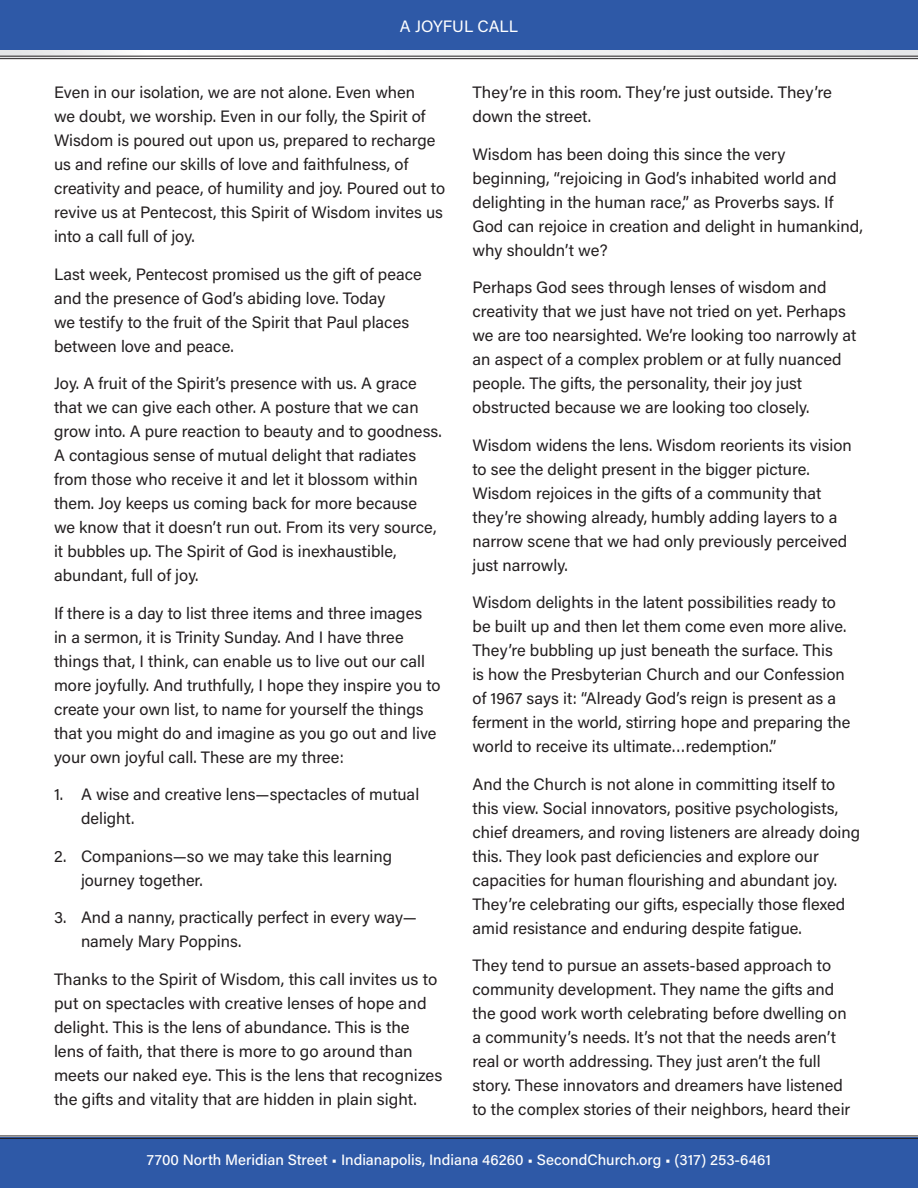
<style>
.page{position:relative;width:918px;height:1188px;background:#fff}
.page>*{position:absolute;margin:0;border:0;box-sizing:border-box;transform-origin:0 0}
.LIT_rack_body{font:16.5px/24px "Acumin Pro";color:#231f20}
.t1{font:16.5px "Acumin Variable Concept";color:#fff}
.t2{font:15px "Acumin Variable Concept";color:#fff}
</style>
<div class="page">
<svg style="left:0;top:1135px;width:918px;height:3px;background:#6f7b93"></svg>
<div style="left:0;top:1138px;width:918px;height:50px;background:#2e59a7"></div>
<svg style="left:0;top:56px;width:918px;height:3px"></svg>
<svg style="left:0;top:50px;width:918px;height:6px"></svg>
<div style="left:0;top:0;width:918px;height:50px;background:#2e59a7"></div>
<p class="t1" style="left:400px;top:15px;width:120px">A JOYFUL CALL</p>
<p class="LIT_rack_body" style="left:54px;top:80px;width:393px">Even in our isolation, we are not alone. Even when<br>we doubt, we worship. Even in our folly, the Spirit of Wisdom is poured out upon us, prepared to recharge us and refine our skills of love and faithfulness, of creativity and peace, of humility and joy. Poured out to revive us at Pentecost, this Spirit of Wisdom invites us into a call full of joy.</p>
<p class="LIT_rack_body" style="left:54px;top:261px;width:369px">Last week, Pentecost promised us the gift of peace and the presence of God’s abiding love. Today<br>we testify to the fruit of the Spirit that Paul places between love and peace.</p>
<p class="LIT_rack_body" style="left:54px;top:371px;width:389px">Joy. A fruit of the Spirit’s presence with us. A grace that we can give each other. A posture that we can grow into. A pure reaction to beauty and to goodness.<br>A contagious sense of mutual delight that radiates from those who receive it and let it blossom within them. Joy keeps us coming back for more because we know that it doesn’t run out. From its very source, it bubbles up. The Spirit of God is inexhaustible, abundant, full of joy.</p>
<p class="LIT_rack_body" style="left:54px;top:600px;width:388px">If there is a day to list three items and three images<br>in a sermon, it is Trinity Sunday. And I have three things that, I think, can enable us to live out our call more joyfully. And truthfully, I hope they inspire you to create your own list, to name for yourself the things that you might do and imagine as you go out and live your own joyful call. These are my three:</p>
<p class="LIT_rack_body" style="left:81px;top:782px;width:340px;text-indent:-27px">1. A wise and creative lens—spectacles of mutual delight.</p>
<p class="LIT_rack_body" style="left:81px;top:843px;width:313px;text-indent:-27px">2. Companions—so we may take this learning journey together.</p>
<p class="LIT_rack_body" style="left:81px;top:905px;width:337px;text-indent:-27px">3. And a nanny, practically perfect in every way— namely Mary Poppins.</p>
<p class="LIT_rack_body" style="left:54px;top:966px;width:390px">Thanks to the Spirit of Wisdom, this call invites us to put on spectacles with creative lenses of hope and delight. This is the lens of abundance. This is the lens of faith, that there is more to go around than meets our naked eye. This is the lens that recognizes the gifts and vitality that are hidden in plain sight.</p>
<p class="LIT_rack_body" style="left:472px;top:80px;width:361px">They’re in this room. They’re just outside. They’re down the street.</p>
<p class="LIT_rack_body" style="left:472px;top:141px;width:392px">Wisdom has been doing this since the very beginning, “rejoicing in God’s inhabited world and delighting in the human race,” as Proverbs says. If God can rejoice in creation and delight in humankind, why shouldn’t we?</p>
<p class="LIT_rack_body" style="left:472px;top:275px;width:386px">Perhaps God sees through lenses of wisdom and creativity that we just have not tried on yet. Perhaps we are too nearsighted. We’re looking too narrowly at an aspect of a complex problem or at fully nuanced people. The gifts, the personality, their joy just obstructed because we are looking too closely.</p>
<p class="LIT_rack_body" style="left:472px;top:432px;width:381px">Wisdom widens the lens. Wisdom reorients its vision to see the delight present in the bigger picture.<br>Wisdom rejoices in the gifts of a community that they’re showing already, humbly adding layers to a narrow scene that we had only previously perceived just narrowly.</p>
<p class="LIT_rack_body" style="left:472px;top:590px;width:380px">Wisdom delights in the latent possibilities ready to be built up and then let them come even more alive.<br>They’re bubbling up just beneath the surface. This<br>is how the Presbyterian Church and our Confession of 1967 says it: “Already God’s reign is present as a ferment in the world, stirring hope and preparing the world to receive its ultimate…redemption.”</p>
<p class="LIT_rack_body" style="left:472px;top:771px;width:389px">And the Church is not alone in committing itself to this view. Social innovators, positive psychologists, chief dreamers, and roving listeners are already doing this. They look past deficiencies and explore our capacities for human flourishing and abundant joy.<br>They’re celebrating our gifts, especially those flexed amid resistance and enduring despite fatigue.</p>
<p class="LIT_rack_body" style="left:472px;top:953px;width:379px">They tend to pursue an assets-based approach to community development. They name the gifts and the good work worth celebrating before dwelling on a community’s needs. It’s not that the needs aren’t real or worth addressing. They just aren’t the full story. These innovators and dreamers have listened to the complex stories of their neighbors, heard their</p>
<p class="t2" style="left:147px;top:1150px;width:626px">7700 North Meridian Street • Indianapolis, Indiana 46260 • SecondChurch.org • (317) 253-6461</p>
</div>
